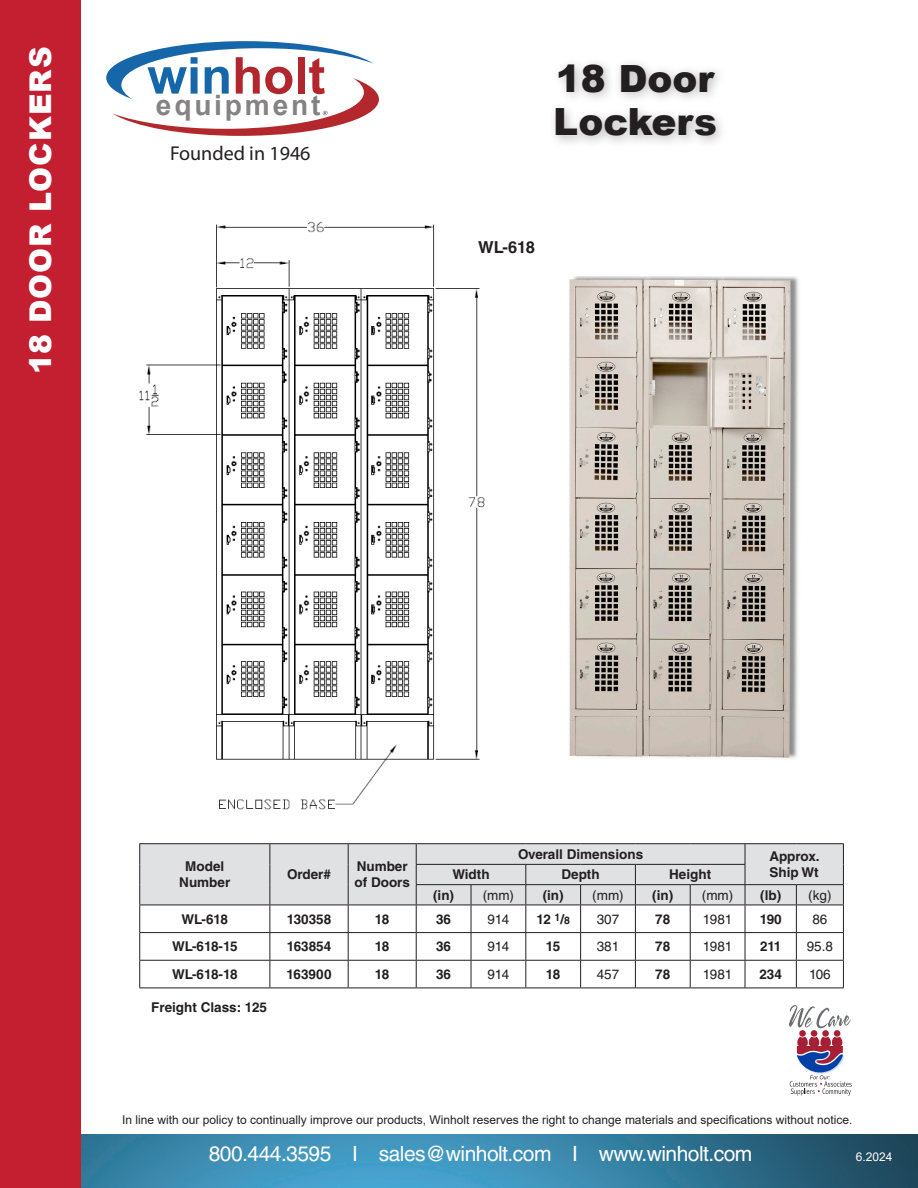
<style>
.page{position:relative;width:918px;height:1188px;background:#fff}
.page>*{position:absolute;margin:0;border:0;box-sizing:border-box;transform-origin:0 0}
.t1{font:700 50.85px "Arial";color:#b2272e}
.Subtitles_Product_Names{font:900 37.5px/43.5px "Arial";color:#231f20}
.Sidebar_Titles_FL{font:900 30px "Arial";letter-spacing:.035em;color:#fff}
.t2{font:700 28.05px "Arial";letter-spacing:.1em;color:rgb(35 31 32/.56)}
.t3{font:21px "Helvetica LT Std";letter-spacing:-.025em;color:#fff}
.t4{font:20.1px "Myriad Pro";color:#231f20}
.Photo_Caption{font:700 16.5px "Helvetica LT Std";color:#231f20}
.Table_Copy{font:700 13.5px/16.2px "Helvetica LT Std";color:#231f20}
.Table_Copy-2{font:13.5px "Helvetica LT Std";color:#231f20}
.t5{font:12px "Arial";color:#231f20}
.t6{font:12px "Arial";color:#fff}
.s1{color:#1666aa}
.s2{font-size:10.5px}
</style>
<div class="page">
<img style="left:81px;top:1134px;width:837px;height:54px">
<div style="left:0;top:0;width:81px;height:1188px;background:#c31f31"></div>
<svg style="left:789px;top:1005px;width:62px;height:23px"></svg>
<div style="left:799px;top:1030px;width:7px;height:7px;background:#a62035;border-radius:50%"></div>
<div style="left:811px;top:1030px;width:6px;height:7px;background:#a62035;border-radius:50%"></div>
<div style="left:822px;top:1030px;width:7px;height:7px;background:#a62035;border-radius:50%"></div>
<div style="left:834px;top:1030px;width:6px;height:7px;background:#a62035;border-radius:50%"></div>
<svg style="left:790px;top:1037px;width:62px;height:59px"></svg>
<svg style="left:106px;top:41px;width:273px;height:95px"></svg>
<div style="left:548px;top:57px;width:180px;height:91px;background:#231f20;opacity:.3"></div>
<hr style="left:139px;top:843px;width:131px;height:1px;background:#231f20">
<hr style="left:270px;top:843px;width:78px;height:1px;background:#231f20">
<hr style="left:348px;top:843px;width:68px;height:1px;background:#231f20">
<hr style="left:416px;top:843px;width:55px;height:1px;background:#231f20">
<hr style="left:471px;top:843px;width:55px;height:1px;background:#231f20">
<hr style="left:526px;top:843px;width:55px;height:1px;background:#231f20">
<hr style="left:581px;top:843px;width:54px;height:1px;background:#231f20">
<hr style="left:635px;top:843px;width:55px;height:1px;background:#231f20">
<hr style="left:690px;top:843px;width:55px;height:1px;background:#231f20">
<hr style="left:745px;top:843px;width:51px;height:1px;background:#231f20">
<hr style="left:796px;top:843px;width:48px;height:1px;background:#231f20">
<svg style="left:139px;top:844px;width:705px;height:144px"></svg>
<hr style="left:139px;top:988px;width:131px;height:1px;background:#231f20">
<hr style="left:270px;top:988px;width:78px;height:1px;background:#231f20">
<hr style="left:348px;top:988px;width:68px;height:1px;background:#231f20">
<hr style="left:416px;top:988px;width:55px;height:1px;background:#231f20">
<hr style="left:471px;top:988px;width:55px;height:1px;background:#231f20">
<hr style="left:526px;top:988px;width:55px;height:1px;background:#231f20">
<hr style="left:581px;top:988px;width:54px;height:1px;background:#231f20">
<hr style="left:635px;top:988px;width:55px;height:1px;background:#231f20">
<hr style="left:690px;top:988px;width:55px;height:1px;background:#231f20">
<hr style="left:745px;top:988px;width:51px;height:1px;background:#231f20">
<hr style="left:796px;top:988px;width:48px;height:1px;background:#231f20">
<img style="left:139px;top:221px;width:346px;height:589px">
<img style="left:569px;top:277px;width:230px;height:482px">
<p class="Sidebar_Titles_FL" style="left:19px;top:374px;width:329px;rotate:-90deg">18 DOOR LOCKERS</p>
<h1 class="t1" style="left:147px;top:42px;width:179px"><span class="s1">win</span>holt</h1>
<h3 class="t2" style="left:156px;top:87px;width:166px">equipment</h3>
<h3 class="t4" style="left:170px;top:141px;width:142px">Founded in 1946</h3>
<p class="Subtitles_Product_Names" style="left:553px;top:55px;width:165px">18 Door<br>Lockers</p>
<p class="Photo_Caption" style="left:478px;top:237px;width:58px">WL-618</p>
<p class="Table_Copy" style="left:185px;top:858px;width:41px">Model</p>
<p class="Table_Copy" style="left:179px;top:874px;width:53px">Number</p>
<p class="Table_Copy" style="left:287px;top:866px;width:45px">Order#</p>
<p class="Table_Copy" style="left:355px;top:858px;width:57px">Number of Doors</p>
<p class="Table_Copy" style="left:518px;top:846px;width:127px">Overall Dimensions</p>
<p class="Table_Copy" style="left:769px;top:848px;width:52px">Approx.</p>
<p class="Table_Copy" style="left:452px;top:866px;width:39px">Width</p>
<p class="Table_Copy" style="left:561px;top:866px;width:40px">Depth</p>
<p class="Table_Copy" style="left:669px;top:866px;width:43px">Height</p>
<p class="Table_Copy" style="left:770px;top:864px;width:51px">Ship Wt</p>
<p class="Table_Copy" style="left:433px;top:887px;width:22px">(in)</p>
<p class="Table_Copy-2" style="left:483px;top:887px;width:33px">(mm)</p>
<p class="Table_Copy" style="left:543px;top:887px;width:22px">(in)</p>
<p class="Table_Copy-2" style="left:592px;top:887px;width:33px">(mm)</p>
<p class="Table_Copy" style="left:652px;top:887px;width:22px">(in)</p>
<p class="Table_Copy-2" style="left:702px;top:887px;width:33px">(mm)</p>
<p class="Table_Copy" style="left:760px;top:887px;width:22px">(lb)</p>
<p class="Table_Copy-2" style="left:808px;top:887px;width:25px">(kg)</p>
<p class="Table_Copy" style="left:182px;top:911px;width:48px">WL-618</p>
<p class="Table_Copy" style="left:287px;top:911px;width:46px">130358</p>
<p class="Table_Copy" style="left:375px;top:911px;width:16px">18</p>
<p class="Table_Copy" style="left:436px;top:911px;width:17px">36</p>
<p class="Table_Copy-2" style="left:487px;top:911px;width:23px">914</p>
<p class="Table_Copy" style="left:536px;top:911px;width:35px">12 <sup>1</sup>/<span class="s2">8</span></p>
<p class="Table_Copy-2" style="left:597px;top:911px;width:24px">307</p>
<p class="Table_Copy" style="left:655px;top:911px;width:17px">78</p>
<p class="Table_Copy-2" style="left:703px;top:911px;width:31px">1981</p>
<p class="Table_Copy" style="left:760px;top:911px;width:24px">190</p>
<p class="Table_Copy-2" style="left:812px;top:911px;width:17px">86</p>
<p class="Table_Copy" style="left:172px;top:938px;width:67px">WL-618-15</p>
<p class="Table_Copy" style="left:287px;top:938px;width:46px">163854</p>
<p class="Table_Copy" style="left:375px;top:938px;width:16px">18</p>
<p class="Table_Copy" style="left:436px;top:938px;width:17px">36</p>
<p class="Table_Copy-2" style="left:487px;top:939px;width:23px">914</p>
<p class="Table_Copy" style="left:546px;top:938px;width:16px">15</p>
<p class="Table_Copy-2" style="left:597px;top:939px;width:24px">381</p>
<p class="Table_Copy" style="left:655px;top:938px;width:17px">78</p>
<p class="Table_Copy-2" style="left:703px;top:939px;width:31px">1981</p>
<p class="Table_Copy" style="left:760px;top:938px;width:23px">211</p>
<p class="Table_Copy-2" style="left:807px;top:939px;width:28px">95.8</p>
<p class="Table_Copy" style="left:172px;top:966px;width:67px">WL-618-18</p>
<p class="Table_Copy" style="left:286px;top:966px;width:47px">163900</p>
<p class="Table_Copy" style="left:375px;top:966px;width:16px">18</p>
<p class="Table_Copy" style="left:436px;top:966px;width:17px">36</p>
<p class="Table_Copy-2" style="left:487px;top:966px;width:23px">914</p>
<p class="Table_Copy" style="left:546px;top:966px;width:16px">18</p>
<p class="Table_Copy-2" style="left:597px;top:966px;width:24px">457</p>
<p class="Table_Copy" style="left:655px;top:966px;width:17px">78</p>
<p class="Table_Copy-2" style="left:703px;top:966px;width:31px">1981</p>
<p class="Table_Copy" style="left:759px;top:966px;width:24px">234</p>
<p class="Table_Copy-2" style="left:809px;top:966px;width:23px">106</p>
<p class="Table_Copy" style="left:151px;top:999px;width:117px">Freight Class: 125</p>
<p class="t5" style="left:122px;top:1112px;width:732px">In line with our policy to continually improve our products, Winholt reserves the right to change materials and specifications without notice.</p>
<h3 class="t3" style="left:209px;top:1142px;width:545px">800.444.3595 I sales@winholt.com I www.winholt.com</h3>
<p class="t6" style="left:856px;top:1149px;width:38px">6.2024</p>
</div>
